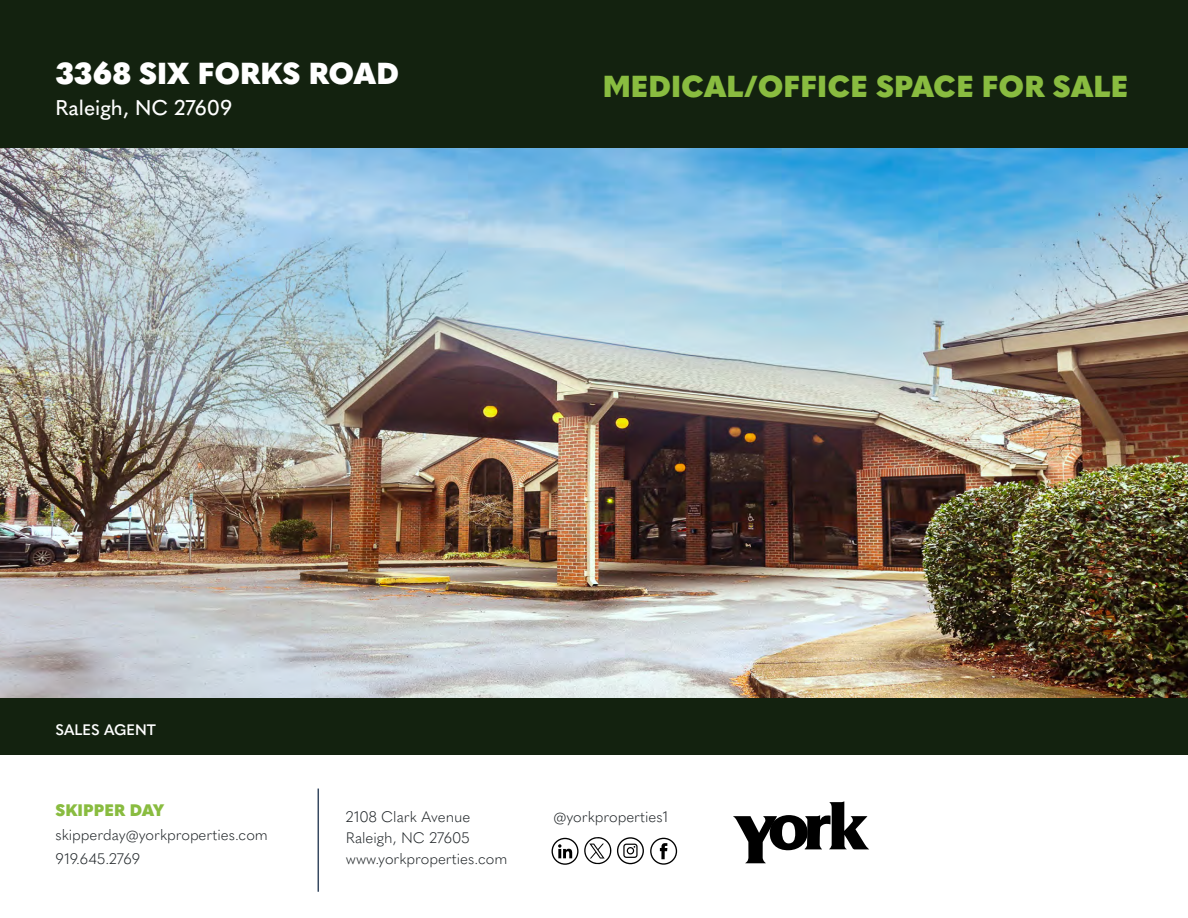
<style>
.page{position:relative;width:1188px;height:918px;background:#fff}
.page>*{position:absolute;margin:0;border:0;box-sizing:border-box;transform-origin:0 0}
.t1{font:900 30px "Quasimoda";color:#89bc40}
.t2{font:900 30px "Quasimoda";color:#fff}
.t3{font:500 21px "Quasimoda";color:#fff}
.t4{font:900 16.5px "Quasimoda";color:#89bc40}
.t5{font:300 15px/21px "Quasimoda";color:#202528}
.t6{font:600 15px "Quasimoda";color:#fff}
</style>
<div class="page">
<img style="left:0;top:148px;width:1188px;height:551px">
<svg style="left:733px;top:801px;width:136px;height:62px"></svg>
<div style="left:0;top:0;width:1188px;height:148px;background:#13220f"></div>
<div style="left:0;top:699px;width:1188px;height:56px;background:#13220f"></div>
<hr style="left:318px;top:789px;width:1px;height:103px;background:#374961">
<div style="left:552px;top:838px;width:27px;height:27px;border:1px solid #000;border-radius:50%"></div>
<svg style="left:558px;top:844px;width:14px;height:14px"></svg>
<div style="left:617px;top:837px;width:27px;height:27px;border:1px solid #000;border-radius:50%"></div>
<svg style="left:623px;top:844px;width:15px;height:14px"></svg>
<div style="left:650px;top:838px;width:27px;height:27px;border:1px solid #000;border-radius:50%"></div>
<svg style="left:660px;top:843px;width:7px;height:16px"></svg>
<svg style="left:584px;top:837px;width:27px;height:27px"></svg>
<h1 class="t2" style="left:56px;top:50px;width:345px">3368 SIX FORKS ROAD</h1>
<h2 class="t3" style="left:56px;top:91px;width:178px">Raleigh, NC 27609</h2>
<h1 class="t1" style="left:603px;top:63px;width:527px">MEDICAL/OFFICE SPACE FOR SALE</h1>
<p class="t6" style="left:56px;top:718px;width:102px">SALES AGENT</p>
<p class="t4" style="left:56px;top:797px;width:110px">SKIPPER DAY</p>
<p class="t5" style="left:56px;top:822px;width:214px;line-height:24px">skipperday@yorkproperties.com<br>919.645.2769</p>
<p class="t5" style="left:346px;top:805px;width:163px">2108 Clark Avenue<br>Raleigh, NC 27605 www.yorkproperties.com</p>
<p class="t5" style="left:553px;top:805px;width:116px">@yorkproperties1</p>
</div>
